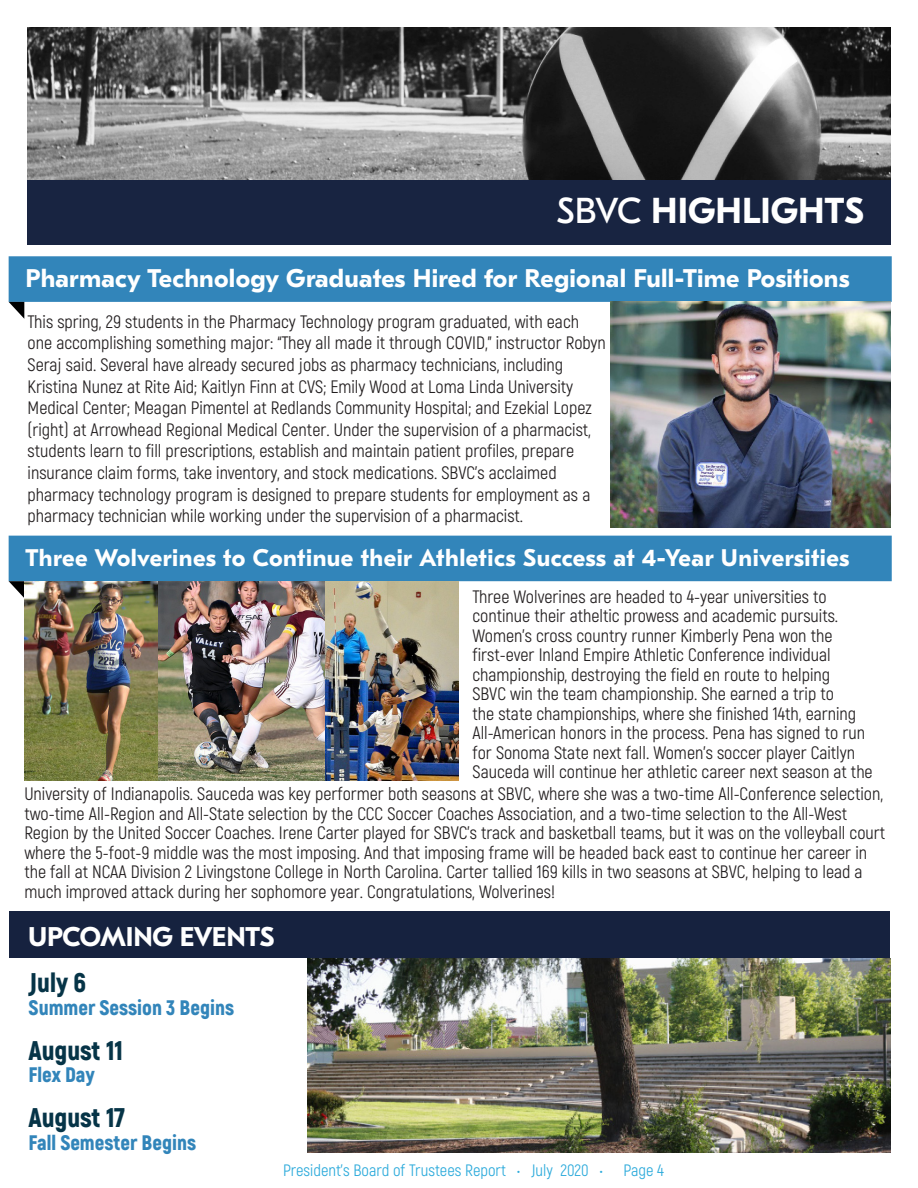
<style>
.page{position:relative;width:918px;height:1188px;background:#fff}
.page>*{position:absolute;margin:0;border:0;box-sizing:border-box;transform-origin:0 0}
.t1{font:700 36px "GT Eesti Pro Text";color:#fff}
.t2{font:900 27px "Akrobat";color:#063447}
.PBR_Title{font:700 27px "GT Eesti Pro Text";letter-spacing:-.01em;color:#fff}
.PBR_Title-2{font:700 25.5px "GT Eesti Pro Text";letter-spacing:.01em;color:#fff}
.PBR_Title-3{font:700 24px "GT Eesti Pro Text";letter-spacing:.02em;color:#fff}
.t3{font:900 21px "Akrobat";color:#3285ba}
.PBR_Paragraph{font:18px/19.5px "Akrobat";color:#231f20}
.t4{font:16.5px "Akrobat";color:#2caadb}
.s1{font-weight:400}
</style>
<div class="page">
<div style="left:9px;top:536px;width:883px;height:45px;background:#3285ba"></div>
<svg style="left:9px;top:581px;width:15px;height:17px"></svg>
<div style="left:9px;top:911px;width:881px;height:46px;background:#16223f"></div>
<img style="left:27px;top:27px;width:864px;height:153px">
<div style="left:27px;top:180px;width:864px;height:64px;background:#182441"></div>
<div style="left:9px;top:256px;width:883px;height:46px;background:#3285ba;border:2px solid #3285ba"></div>
<img style="left:308px;top:959px;width:582px;height:193px">
<img style="left:611px;top:302px;width:280px;height:225px">
<img style="left:24px;top:581px;width:134px;height:199px">
<svg style="left:9px;top:302px;width:15px;height:17px"></svg>
<img style="left:325px;top:581px;width:134px;height:199px">
<img style="left:158px;top:581px;width:167px;height:199px">
<p class="t1" style="left:557px;top:191px;width:309px"><span class="s1">SBVC</span> HIGHLIGHTS</p>
<p class="PBR_Title-2" style="left:26px;top:265px;width:826px">Pharmacy Technology Graduates Hired for Regional Full-Time Positions</p>
<p class="PBR_Paragraph" style="left:28px;top:311px;width:580px;line-height:21.6px">This spring, 29 students in the Pharmacy Technology program graduated, with each one accomplishing something major: “They all made it through COVID,” instructor Robyn Seraj said. Several have already secured jobs as pharmacy technicians, including Kristina Nunez at Rite Aid; Kaitlyn Finn at CVS; Emily Wood at Loma Linda University Medical Center; Meagan Pimentel at Redlands Community Hospital; and Ezekial Lopez (right) at Arrowhead Regional Medical Center. Under the supervision of a pharmacist, students learn to fill prescriptions, establish and maintain patient profiles, prepare insurance claim forms, take inventory, and stock medications. SBVC’s acclaimed pharmacy technology program is designed to prepare students for employment as a pharmacy technician while working under the supervision of a pharmacist.</p>
<p class="PBR_Title-3" style="left:25px;top:545px;width:826px">Three Wolverines to Continue their Athletics Success at 4-Year Universities</p>
<p class="PBR_Paragraph" style="left:472px;top:587px;width:402px">Three Wolverines are headed to 4-year universities to continue their atheltic prowess and academic pursuits.<br>Women’s cross country runner Kimberly Pena won the first-ever Inland Empire Athletic Conference individual championship, destroying the field en route to helping<br>SBVC win the team championship. She earned a trip to<br>the state championships, where she finished 14th, earning All-American honors in the process. Pena has signed to run for Sonoma State next fall. Women’s soccer player Caitlyn Sauceda will continue her athletic career next season at the</p>
<p class="PBR_Paragraph" style="left:24px;top:784px;width:862px">University of Indianapolis. Sauceda was key performer both seasons at SBVC, where she was a two-time All-Conference selection, two-time All-Region and All-State selection by the CCC Soccer Coaches Association, and a two-time selection to the All-West Region by the United Soccer Coaches. Irene Carter played for SBVC’s track and basketball teams, but it was on the volleyball court where the 5-foot-9 middle was the most imposing. And that imposing frame will be headed back east to continue her career in the fall at NCAA Division 2 Livingstone College in North Carolina. Carter tallied 169 kills in two seasons at SBVC, helping to lead a much improved attack during her sophomore year. Congratulations, Wolverines!</p>
<p class="PBR_Title" style="left:28px;top:922px;width:248px">UPCOMING EVENTS</p>
<p class="t2" style="left:29px;top:966px;width:59px">July 6</p>
<p class="t3" style="left:29px;top:994px;width:207px">Summer Session 3 Begins</p>
<p class="t2" style="left:29px;top:1033px;width:96px">August 11</p>
<p class="t3" style="left:29px;top:1062px;width:68px">Flex Day</p>
<p class="t2" style="left:29px;top:1101px;width:98px">August 17</p>
<p class="t3" style="left:29px;top:1129px;width:169px">Fall Semester Begins</p>
<p class="t4" style="left:283px;top:1161px;width:321px">President’s Board of Trustees Report • July 2020 •</p>
<p class="t4" style="left:623px;top:1161px;width:42px">Page 4</p>
</div>
